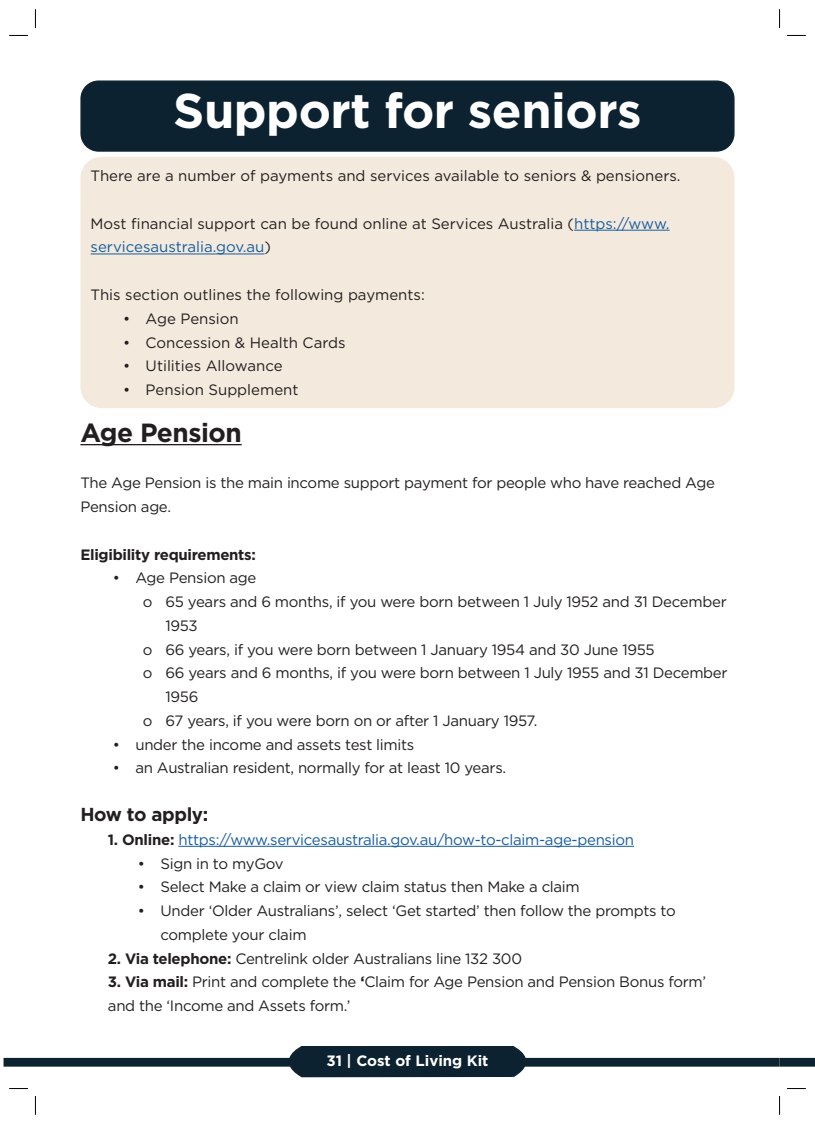
<style>
.page{position:relative;width:815px;height:1124px;background:#fff}
.page>*{position:absolute;margin:0;border:0;box-sizing:border-box;transform-origin:0 0}
.t1{font:700 48.75px "Gotham";letter-spacing:-.01em;color:#fff}
.t2{font:700 26.25px "Gotham";letter-spacing:-.02em;color:#231f20}
.t3{font:700 18.75px "Gotham";letter-spacing:-.02em;color:#231f20}
.t4{font:15px/23.8px "Gotham";letter-spacing:-.02em;color:#231f20}
.t5{font:15px/23.8px "Gotham";color:#231f20}
.t6{font:15px "Gotham";letter-spacing:-.02em;color:#175d9e}
.t7{font:700 15px "Gotham";letter-spacing:-.02em;color:#231f20}
.t8{font:700 15px "Gotham";color:#fff}
.s1{color:#175d9e}
.s2{font-weight:700;color:#231f20}
.s3{font-weight:700}
</style>
<div class="page">
<div style="left:780px;top:1057px;width:35px;height:9px;background:#0d2230"></div>
<div style="left:4px;top:1057px;width:776px;height:9px;background:#0d2230"></div>
<svg style="left:274px;top:1046px;width:267px;height:32px"></svg>
<div style="left:80px;top:157px;width:655px;height:251px;background:#f3eadd;border-radius:21px"></div>
<hr style="left:574px;top:230px;width:96px;height:1px;background:#175d9e">
<hr style="left:91px;top:253px;width:174px;height:1px;background:#175d9e">
<div style="left:81px;top:81px;width:653px;height:70px;background:#0d2230;border-radius:18px"></div>
<div style="left:80px;top:80px;width:655px;height:72px;border:1px solid #0d2230;border-radius:18px"></div>
<hr style="left:80px;top:444px;width:162px;height:1px;background:#231f20">
<hr style="left:178px;top:845px;width:456px;height:1px;background:#175d9e">
<svg style="left:9px;top:35px;width:19px;height:1px"></svg>
<svg style="left:787px;top:35px;width:19px;height:1px"></svg>
<svg style="left:9px;top:1088px;width:19px;height:1px"></svg>
<svg style="left:787px;top:1088px;width:19px;height:1px"></svg>
<svg style="left:35px;top:9px;width:1px;height:19px"></svg>
<svg style="left:35px;top:1096px;width:1px;height:18px"></svg>
<svg style="left:779px;top:9px;width:1px;height:19px"></svg>
<svg style="left:779px;top:1096px;width:1px;height:18px"></svg>
<h1 class="t1" style="left:173px;top:78px;width:470px">Support for seniors</h1>
<p class="t5" style="left:91px;top:164px;width:591px">There are a number of payments and services available to seniors &amp; pensioners.</p>
<p class="t5" style="left:91px;top:211px;width:580px">Most financial support can be found online at Services Australia (<span class="s1">https://www. servicesaustralia.gov.au</span>)</p>
<p class="t5" style="left:91px;top:282px;width:336px">This section outlines the following payments:</p>
<p class="t5" style="left:123px;top:306px;width:117px">• Age Pension</p>
<p class="t5" style="left:123px;top:330px;width:224px">• Concession &amp; Health Cards</p>
<p class="t5" style="left:123px;top:354px;width:161px">• Utilities Allowance</p>
<p class="t5" style="left:123px;top:377px;width:177px">• Pension Supplement</p>
<h2 class="t2" style="left:80px;top:415px;width:163px">Age Pension</h2>
<p class="t4" style="left:80px;top:470px;width:636px">The Age Pension is the main income support payment for people who have reached Age<br>Pension age.</p>
<p class="t7" style="left:80px;top:544px;width:177px">Eligibility requirements:</p>
<p class="t4" style="left:113px;top:565px;width:145px">• Age Pension age</p>
<p class="t4" style="left:143px;top:589px;width:585px">o 65 years and 6 months, if you were born between 1 July 1952 and 31 December</p>
<p class="t4" style="left:165px;top:613px;width:34px">1953</p>
<p class="t4" style="left:143px;top:637px;width:513px">o 66 years, if you were born between 1 January 1954 and 30 June 1955</p>
<p class="t4" style="left:143px;top:660px;width:586px">o 66 years and 6 months, if you were born between 1 July 1955 and 31 December</p>
<p class="t4" style="left:165px;top:684px;width:34px">1956</p>
<p class="t4" style="left:143px;top:708px;width:396px">o 67 years, if you were born on or after 1 January 1957.</p>
<p class="t4" style="left:113px;top:732px;width:303px">• under the income and assets test limits</p>
<p class="t4" style="left:113px;top:755px;width:395px">• an Australian resident, normally for at least 10 years.</p>
<p class="t3" style="left:80px;top:801px;width:129px">How to apply:</p>
<p class="t6" style="left:108px;top:829px;width:528px"><span class="s2">1. Online:</span> https://www.servicesaustralia.gov.au/how-to-claim-age-pension</p>
<p class="t4" style="left:138px;top:850px;width:147px">• Sign in to myGov</p>
<p class="t4" style="left:138px;top:874px;width:443px">• Select Make a claim or view claim status then Make a claim</p>
<p class="t4" style="left:160px;top:898px;width:517px;text-indent:-23px">• Under ‘Older Australians’, select ‘Get started’ then follow the prompts to complete your claim</p>
<p class="t4" style="left:108px;top:945px;width:416px"><span class="s3">2. Via telephone:</span> Centrelink older Australians line 132 300</p>
<p class="t4" style="left:108px;top:969px;width:600px"><span class="s3">3. Via mail:</span> Print and complete the <span class="s3">‘</span>Claim for Age Pension and Pension Bonus form’ and the ‘Income and Assets form.’</p>
<p class="t8" style="left:326px;top:1050px;width:164px">31 | Cost of Living Kit</p>
</div>
